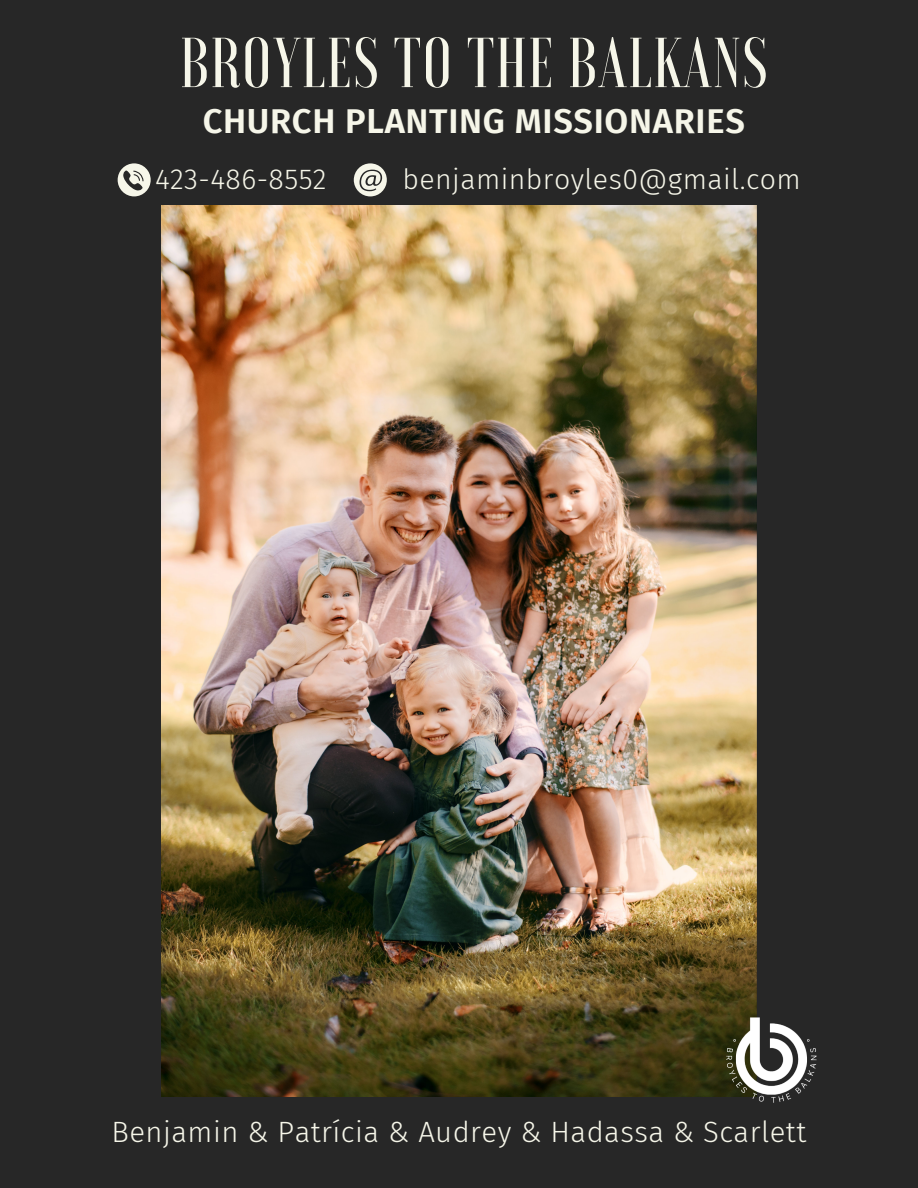
<style>
.page{position:relative;width:918px;height:1188px;background:#272727}
.page>*{position:absolute;margin:0;border:0;box-sizing:border-box;transform-origin:0 0}
.t1{font:500 70.5px "Voga";letter-spacing:.02em;color:#f6f6e9}
.t2{font:600 34.5px "Fira Sans";letter-spacing:.02em;color:#f6f6e9}
.t3{font:300 29.25px "Fira Sans";letter-spacing:.015em;color:#f6f6e9}
.t4{font:300 28.5px "Fira Sans";letter-spacing:.015em;color:#f6f6e9}
</style>
<div class="page">
<svg style="left:354px;top:163px;width:32px;height:33px"></svg>
<svg style="left:118px;top:163px;width:32px;height:33px"></svg>
<img style="left:161px;top:206px;width:595px;height:891px">
<img style="left:679px;top:972px;width:138px;height:131px">
<p class="t1" style="left:180px;top:28px;width:589px">BROYLES TO THE BALKANS</p>
<p class="t2" style="left:203px;top:100px;width:544px">CHURCH PLANTING MISSIONARIES</p>
<p class="t4" style="left:155px;top:163px;width:173px">423-486-8552</p>
<p class="t4" style="left:402px;top:163px;width:400px">benjaminbroyles0@gmail.com</p>
<p class="t3" style="left:112px;top:1115px;width:696px">Benjamin &amp; Patrícia &amp; Audrey &amp; Hadassa &amp; Scarlett</p>
</div>
